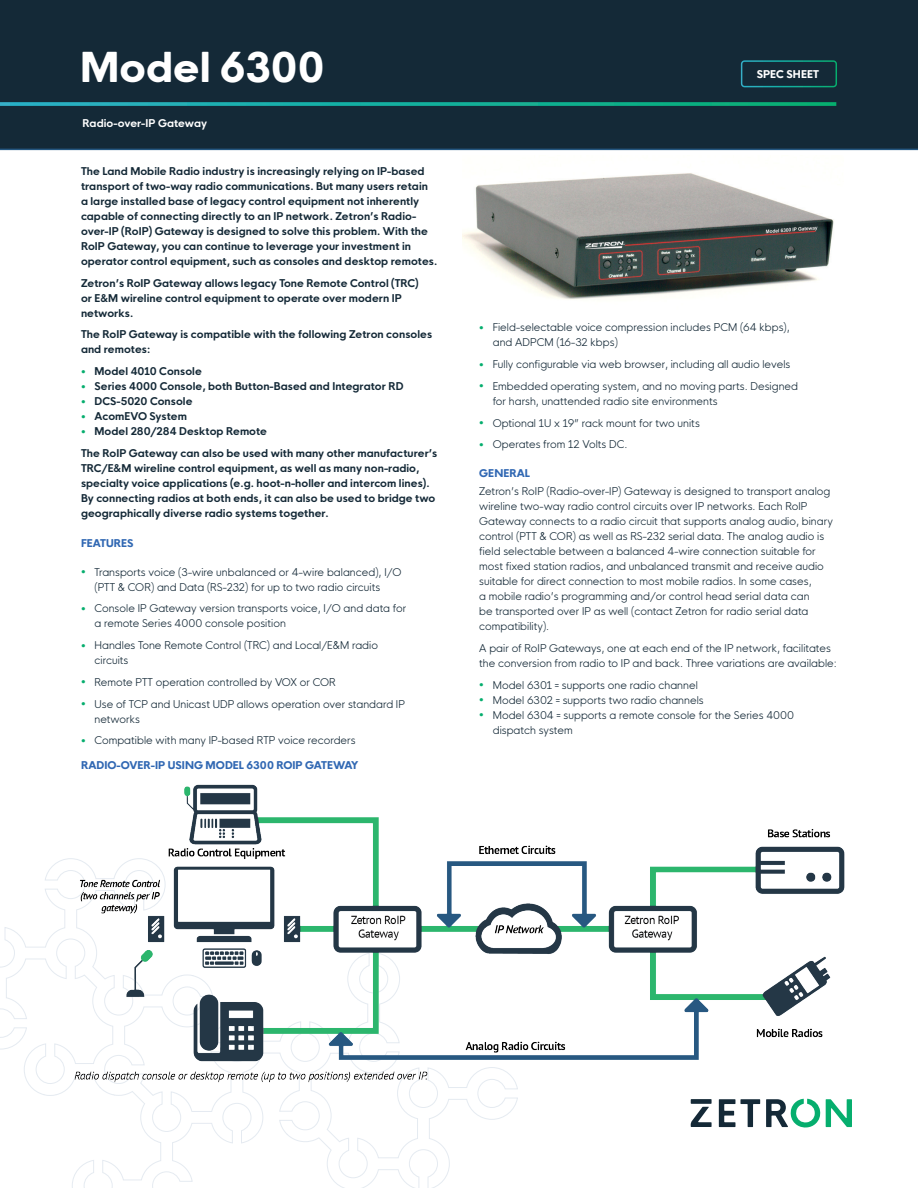
<style>
.page{position:relative;width:918px;height:1188px;background:#fff}
.page>*{position:absolute;margin:0;border:0;box-sizing:border-box;transform-origin:0 0}
.t1{font:40.2px "HK Nova Extra Bold R";color:#fff}
.t2{font:10.5px/15px "HK Nova Light R";letter-spacing:.005em;color:#142937}
.t3{font:10.5px/15px "HK Nova Bold R";letter-spacing:.005em;color:#142937}
.t4{font:10.5px "HK Nova Extra Bold R";letter-spacing:.005em;color:#3168b3}
.t5{font:10.5px "HK Nova Bold R";letter-spacing:.005em;color:#fff}
.t6{font:10.5px "HK Nova Extra Bold R";letter-spacing:.005em;color:#fff}
.s1{font-family:"HK Nova Medium R";font-size:9px;color:#06ae6e}
</style>
<div class="page">
<div style="left:0;top:0;width:918px;height:150px;background:#142937"></div>
<svg style="left:0;top:858px;width:518px;height:330px"></svg>
<div style="left:741px;top:60px;width:96px;height:27px;border:2px solid #fff;border-radius:3px"></div>
<svg style="left:719px;top:1099px;width:41px;height:28px"></svg>
<svg style="left:691px;top:1099px;width:21px;height:28px"></svg>
<svg style="left:766px;top:1099px;width:86px;height:29px"></svg>
<svg style="left:0;top:102px;width:836px;height:4px;background:#16a695"></svg>
<img style="left:462px;top:173px;width:372px;height:127px">
<img style="left:74px;top:784px;width:771px;height:299px">
<h1 class="t1" style="left:80px;top:45px;width:246px">Model 6300</h1>
<p class="t5" style="left:83px;top:117px;width:126px">Radio-over-IP Gateway</p>
<p class="t3" style="left:81px;top:164px;width:358px">The Land Mobile Radio industry is increasingly relying on IP-based transport of two-way radio communications. But many users retain a large installed base of legacy control equipment not inherently capable of connecting directly to an IP network. Zetron’s Radio&shy;over-IP (RoIP) Gateway is designed to solve this problem. With the RoIP Gateway, you can continue to leverage your investment in operator control equipment, such as consoles and desktop remotes.</p>
<p class="t3" style="left:81px;top:276px;width:339px">Zetron’s RoIP Gateway allows legacy Tone Remote Control (TRC) or E&amp;M wireline control equipment to operate over modern IP networks.</p>
<p class="t3" style="left:81px;top:328px;width:353px">The RoIP Gateway is compatible with the following Zetron consoles and remotes:</p>
<p class="t3" style="left:81px;top:364px;width:122px"><span class="s1">•</span> Model 4010 Console</p>
<p class="t3" style="left:81px;top:379px;width:324px"><span class="s1">•</span> Series 4000 Console, both Button-Based and Integrator RD</p>
<p class="t3" style="left:81px;top:394px;width:113px"><span class="s1">•</span> DCS-5020 Console</p>
<p class="t3" style="left:81px;top:409px;width:107px"><span class="s1">•</span> AcomEVO System</p>
<p class="t3" style="left:81px;top:421px;width:358px;line-height:21.8px"><span class="s1">•</span> Model 280/284 Desktop Remote<br>The RoIP Gateway can also be used with many other manufacturer’s</p>
<p class="t3" style="left:81px;top:461px;width:356px">TRC/E&amp;M wireline control equipment, as well as many non-radio, specialty voice applications (e.g. hoot-n-holler and intercom lines).<br>By connecting radios at both ends, it can also be used to bridge two geographically diverse radio systems together.</p>
<p class="t4" style="left:81px;top:537px;width:54px">FEATURES</p>
<p class="t2" style="left:94px;top:565px;width:309px;text-indent:-14px"><span class="s1">•</span> Transports voice (3-wire unbalanced or 4-wire balanced), I/O (PTT &amp; COR) and Data (RS-232) for up to two radio circuits</p>
<p class="t2" style="left:94px;top:602px;width:313px;text-indent:-14px"><span class="s1">•</span> Console IP Gateway version transports voice, I/O and data for a remote Series 4000 console position</p>
<p class="t2" style="left:94px;top:639px;width:285px;text-indent:-14px"><span class="s1">•</span> Handles Tone Remote Control (TRC) and Local/E&amp;M radio circuits</p>
<p class="t2" style="left:81px;top:675px;width:256px"><span class="s1">•</span> Remote PTT operation controlled by VOX or COR</p>
<p class="t2" style="left:94px;top:697px;width:312px;text-indent:-14px"><span class="s1">•</span> Use of TCP and Unicast UDP allows operation over standard IP networks</p>
<p class="t2" style="left:81px;top:734px;width:276px"><span class="s1">•</span> Compatible with many IP-based RTP voice recorders</p>
<p class="t4" style="left:81px;top:759px;width:279px">RADIO-OVER-IP USING MODEL 6300 ROIP GATEWAY</p>
<p class="t6" style="left:757px;top:68px;width:64px">SPEC SHEET</p>
<p class="t2" style="left:493px;top:321px;width:299px;text-indent:-14px"><span class="s1">•</span> Field-selectable voice compression includes PCM (64 kbps), and ADPCM (16-32 kbps)</p>
<p class="t2" style="left:479px;top:355px;width:313px"><span class="s1">•</span> Fully configurable via web browser, including all audio levels</p>
<p class="t2" style="left:493px;top:377px;width:307px;text-indent:-14px"><span class="s1">•</span> Embedded operating system, and no moving parts. Designed for harsh, unattended radio site environments</p>
<p class="t2" style="left:479px;top:416px;width:222px"><span class="s1">•</span> Optional 1U x 19” rack mount for two units</p>
<p class="t2" style="left:479px;top:436px;width:150px"><span class="s1">•</span> Operates from 12 Volts DC.</p>
<p class="t4" style="left:479px;top:467px;width:52px">GENERAL</p>
<p class="t2" style="left:479px;top:482px;width:355px">Zetron’s RoIP (Radio-over-IP) Gateway is designed to transport analog wireline two-way radio control circuits over IP networks. Each RoIP Gateway connects to a radio circuit that supports analog audio, binary control (PTT &amp; COR) as well as RS-232 serial data. The analog audio is field selectable between a balanced 4-wire connection suitable for most fixed station radios, and unbalanced transmit and receive audio suitable for direct connection to most mobile radios. In some cases,<br>a mobile radio’s programming and/or control head serial data can<br>be transported over IP as well (contact Zetron for radio serial data compatibility).</p>
<p class="t2" style="left:479px;top:641px;width:359px">A pair of RoIP Gateways, one at each end of the IP network, facilitates the conversion from radio to IP and back. Three variations are available:</p>
<p class="t2" style="left:479px;top:678px;width:220px"><span class="s1">•</span> Model 6301 = supports one radio channel</p>
<p class="t2" style="left:479px;top:693px;width:226px"><span class="s1">•</span> Model 6302 = supports two radio channels</p>
<p class="t2" style="left:493px;top:708px;width:303px;text-indent:-14px"><span class="s1">•</span> Model 6304 = supports a remote console for the Series 4000 dispatch system</p>
</div>
